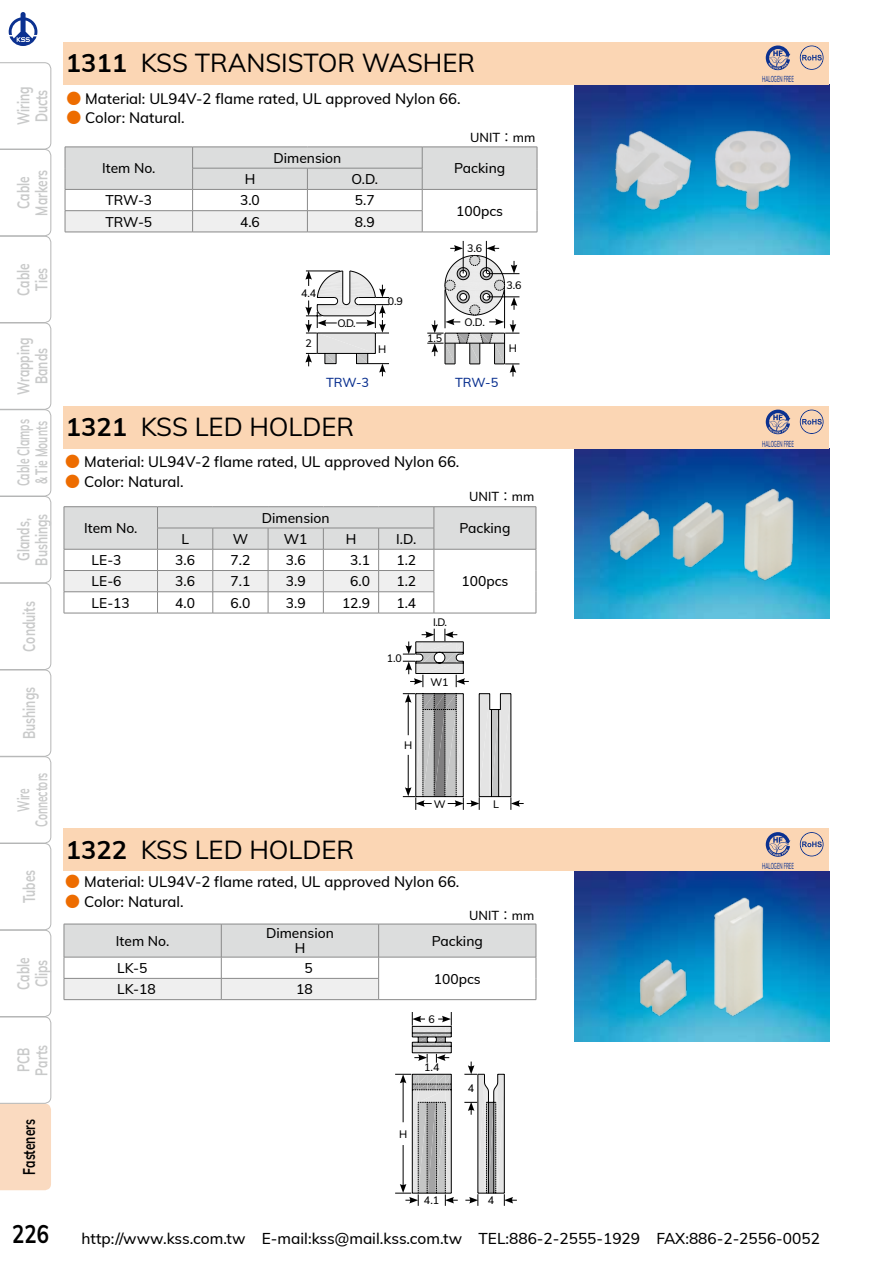
<style>
.page{position:relative;width:893px;height:1263px;background:#fff}
.page>*{position:absolute;margin:0;border:0;box-sizing:border-box;transform-origin:0 0}
.t1{font:25.5px "Mulish";color:#000}
.t2{font:700 25.5px "Mulish";color:#000;scale:.8 1}
.t3{font:700 16.95px/18px "Mulish";color:#c9caca;scale:.7 1}
.t4{font:700 16.95px/18px "Mulish";color:#c9caca;text-align:center;scale:.6 1}
.t5{font:700 16.95px "Mulish";color:#000;scale:.7 1}
.t6{font:500 15.45px "Mulish";color:#000}
.t7{font:500 14.85px "Mulish";color:#000}
.t8{font:500 13.8px/15px "Mulish";color:#000;text-align:center}
.t9{font:500 12.75px "Mulish";color:#000}
.t10{font:500 12.75px "Mulish";letter-spacing:-.005em;color:#0b3190}
.t11{font:500 10.65px "Mulish";color:#000}
.t12{font:500 8.55px "Mulish";letter-spacing:-.01em;color:#0b3190;scale:.5 1}
.s1{font-weight:700}
.s2{font-family:"Noto Sans CJ Ktc";font-weight:600;color:#ed6c00}
.s3{font-family:"Noto Sans CJ Ktc";font-weight:600}
</style>
<div class="page">
<img style="left:574px;top:85px;width:255px;height:169px">
<img style="left:574px;top:449px;width:255px;height:170px">
<img style="left:574px;top:871px;width:255px;height:170px">
<img style="left:584px;top:455px;width:235px;height:157px">
<img style="left:586px;top:879px;width:231px;height:154px">
<svg style="left:64px;top:924px;width:473px;height:76px"></svg>
<hr style="left:64px;top:999px;width:157px;height:1px;background:#898989">
<hr style="left:221px;top:999px;width:158px;height:1px;background:#898989">
<img style="left:587px;top:92px;width:229px;height:154px">
<hr style="left:422px;top:232px;width:115px;height:1px;background:#898989">
<svg style="left:65px;top:147px;width:473px;height:85px"></svg>
<hr style="left:65px;top:232px;width:128px;height:1px;background:#898989">
<hr style="left:193px;top:232px;width:114px;height:1px;background:#898989">
<hr style="left:307px;top:232px;width:115px;height:1px;background:#898989">
<hr style="left:64px;top:506px;width:94px;height:1px;background:#898989">
<hr style="left:158px;top:506px;width:55px;height:1px;background:#898989">
<hr style="left:213px;top:506px;width:55px;height:1px;background:#898989">
<hr style="left:268px;top:506px;width:55px;height:1px;background:#898989">
<hr style="left:323px;top:506px;width:56px;height:1px;background:#898989">
<hr style="left:379px;top:506px;width:55px;height:1px;background:#898989">
<hr style="left:434px;top:506px;width:102px;height:1px;background:#898989">
<hr style="left:434px;top:613px;width:102px;height:1px;background:#898989">
<svg style="left:64px;top:507px;width:473px;height:106px"></svg>
<hr style="left:64px;top:613px;width:94px;height:1px;background:#898989">
<hr style="left:158px;top:613px;width:55px;height:1px;background:#898989">
<hr style="left:213px;top:613px;width:55px;height:1px;background:#898989">
<hr style="left:268px;top:613px;width:55px;height:1px;background:#898989">
<hr style="left:323px;top:613px;width:56px;height:1px;background:#898989">
<hr style="left:379px;top:613px;width:55px;height:1px;background:#898989">
<hr style="left:463px;top:241px;width:1px;height:32px;background:#000">
<hr style="left:486px;top:241px;width:1px;height:32px;background:#000">
<svg style="left:427px;top:245px;width:92px;height:132px"></svg>
<svg style="left:305px;top:270px;width:84px;height:106px"></svg>
<svg style="left:395px;top:1012px;width:122px;height:194px"></svg>
<svg style="left:403px;top:693px;width:121px;height:117px"></svg>
<svg style="left:403px;top:629px;width:66px;height:58px"></svg>
<div style="left:64px;top:42px;width:765px;height:43px;background:#fbd6b4"></div>
<svg style="left:800px;top:45px;width:23px;height:25px"></svg>
<svg style="left:766px;top:45px;width:24px;height:25px"></svg>
<div style="left:64px;top:406px;width:765px;height:43px;background:#fbd6b4"></div>
<svg style="left:800px;top:410px;width:23px;height:24px"></svg>
<svg style="left:766px;top:410px;width:24px;height:24px"></svg>
<div style="left:64px;top:829px;width:765px;height:42px;background:#fbd6b4"></div>
<svg style="left:800px;top:832px;width:23px;height:24px"></svg>
<svg style="left:766px;top:832px;width:24px;height:25px"></svg>
<svg style="left:9px;top:12px;width:28px;height:34px"></svg>
<svg style="left:0;top:63px;width:51px;height:1127px"></svg>
<p class="t3" style="left:14px;top:125px;width:57px;rotate:-90deg">Wiring<br>Ducts</p>
<p class="t3" style="left:14px;top:215px;width:67px;text-align:center;rotate:-90deg">Cable<br>Markers</p>
<p class="t3" style="left:14px;top:296px;width:48px;rotate:-90deg">Cable<br>Ties</p>
<p class="t3" style="left:14px;top:395px;width:83px;text-align:center;rotate:-90deg">Wrapping<br>Bands</p>
<p class="t4" style="left:14px;top:486px;width:113px;text-align:left;rotate:-90deg">Cable Clamps &amp; Tie Mounts</p>
<p class="t3" style="left:14px;top:566px;width:76px;rotate:-90deg">Glands,<br>Bushings</p>
<p class="t3" style="left:19px;top:651px;width:73px;rotate:-90deg">Conduits</p>
<p class="t3" style="left:19px;top:739px;width:76px;rotate:-90deg">Bushings</p>
<p class="t4" style="left:14px;top:827px;width:93px;rotate:-90deg">Wire<br>Connectors</p>
<p class="t3" style="left:19px;top:903px;width:49px;rotate:-90deg">Tubes</p>
<p class="t3" style="left:14px;top:989px;width:48px;rotate:-90deg">Cable<br>Clips</p>
<p class="t3" style="left:14px;top:1075px;width:45px;rotate:-90deg">PCB<br>Parts</p>
<p class="t5" style="left:17px;top:1174px;width:80px;rotate:-90deg">Fasteners</p>
<h1 class="t1" style="left:66px;top:45px;width:411px"><span class="s1">1311</span> KSS TRANSISTOR WASHER</h1>
<p class="t7" style="left:66px;top:88px;width:396px"><span class="s2">●</span> Material: UL94V-2 flame rated, UL approved Nylon 66.</p>
<p class="t7" style="left:66px;top:107px;width:120px"><span class="s2">●</span> Color: Natural.</p>
<p class="t8" style="left:102px;top:160px;width:55px">Item No.</p>
<p class="t9" style="left:470px;top:128px;width:67px">UNIT<span class="s3">：</span>mm</p>
<p class="t8" style="left:273px;top:150px;width:69px">Dimension</p>
<p class="t8" style="left:454px;top:160px;width:53px">Packing</p>
<p class="t8" style="left:245px;top:171px;width:12px">H</p>
<p class="t8" style="left:351px;top:171px;width:28px">O.D.</p>
<p class="t8" style="left:105px;top:192px;width:48px">TRW-3</p>
<p class="t8" style="left:240px;top:192px;width:21px">3.0</p>
<p class="t8" style="left:355px;top:192px;width:21px">5.7</p>
<p class="t8" style="left:105px;top:213px;width:48px">TRW-5</p>
<p class="t8" style="left:240px;top:213px;width:21px">4.6</p>
<p class="t8" style="left:355px;top:213px;width:21px">8.9</p>
<p class="t11" style="left:301px;top:286px;width:17px">4.4</p>
<p class="t11" style="left:388px;top:294px;width:17px">0.9</p>
<p class="t8" style="left:456px;top:203px;width:48px">100pcs</p>
<p class="t11" style="left:467px;top:241px;width:17px">3.6</p>
<p class="t11" style="left:506px;top:278px;width:17px">3.6</p>
<p class="t11" style="left:305px;top:336px;width:8px">2</p>
<p class="t11" style="left:337px;top:315px;width:20px">O.D.</p>
<p class="t11" style="left:464px;top:314px;width:22px">O.D.</p>
<p class="t11" style="left:378px;top:341px;width:10px">H</p>
<p class="t11" style="left:427px;top:331px;width:17px">1.5</p>
<p class="t10" style="left:326px;top:373px;width:45px">TRW-3</p>
<p class="t10" style="left:455px;top:373px;width:45px">TRW-5</p>
<p class="t11" style="left:509px;top:341px;width:10px">H</p>
<h1 class="t1" style="left:66px;top:409px;width:290px"><span class="s1">1321</span> KSS LED HOLDER</h1>
<p class="t7" style="left:65px;top:451px;width:396px"><span class="s2">●</span> Material: UL94V-2 flame rated, UL approved Nylon 66.</p>
<p class="t7" style="left:65px;top:471px;width:120px"><span class="s2">●</span> Color: Natural.</p>
<p class="t8" style="left:84px;top:520px;width:55px">Item No.</p>
<p class="t8" style="left:262px;top:509px;width:69px">Dimension</p>
<p class="t8" style="left:181px;top:531px;width:9px">L</p>
<p class="t8" style="left:233px;top:531px;width:17px">W</p>
<p class="t8" style="left:284px;top:531px;width:25px">W1</p>
<p class="t8" style="left:346px;top:531px;width:12px">H</p>
<p class="t8" style="left:396px;top:531px;width:22px">I.D.</p>
<p class="t9" style="left:469px;top:487px;width:67px">UNIT<span class="s3">：</span>mm</p>
<p class="t8" style="left:459px;top:520px;width:53px">Packing</p>
<p class="t8" style="left:92px;top:552px;width:31px">LE-3</p>
<p class="t8" style="left:175px;top:552px;width:21px">3.6</p>
<p class="t8" style="left:231px;top:552px;width:21px">7.2</p>
<p class="t8" style="left:286px;top:552px;width:21px">3.6</p>
<p class="t8" style="left:350px;top:552px;width:21px">3.1</p>
<p class="t8" style="left:396px;top:552px;width:21px">1.2</p>
<p class="t8" style="left:92px;top:573px;width:31px">LE-6</p>
<p class="t8" style="left:175px;top:573px;width:21px">3.6</p>
<p class="t8" style="left:231px;top:573px;width:21px">7.1</p>
<p class="t8" style="left:286px;top:573px;width:21px">3.9</p>
<p class="t8" style="left:350px;top:573px;width:21px">6.0</p>
<p class="t8" style="left:396px;top:573px;width:21px">1.2</p>
<p class="t8" style="left:461px;top:573px;width:48px">100pcs</p>
<p class="t8" style="left:92px;top:594px;width:40px">LE-13</p>
<p class="t8" style="left:175px;top:594px;width:21px">4.0</p>
<p class="t8" style="left:231px;top:594px;width:21px">6.0</p>
<p class="t8" style="left:286px;top:594px;width:21px">3.9</p>
<p class="t8" style="left:342px;top:594px;width:30px">12.9</p>
<p class="t8" style="left:396px;top:594px;width:21px">1.4</p>
<h1 class="t1" style="left:66px;top:831px;width:290px"><span class="s1">1322</span> KSS LED HOLDER</h1>
<p class="t11" style="left:387px;top:651px;width:17px">1.0</p>
<p class="t11" style="left:433px;top:614px;width:15px">I.D.</p>
<p class="t11" style="left:430px;top:674px;width:20px">W1</p>
<p class="t11" style="left:404px;top:737px;width:10px">H</p>
<p class="t11" style="left:434px;top:796px;width:13px">W</p>
<p class="t11" style="left:493px;top:796px;width:7px">L</p>
<p class="t7" style="left:65px;top:871px;width:396px"><span class="s2">●</span> Material: UL94V-2 flame rated, UL approved Nylon 66.</p>
<p class="t7" style="left:65px;top:890px;width:120px"><span class="s2">●</span> Color: Natural.</p>
<p class="t9" style="left:469px;top:906px;width:67px">UNIT<span class="s3">：</span>mm</p>
<p class="t8" style="left:116px;top:933px;width:55px">Item No.</p>
<p class="t8" style="left:266px;top:925px;width:69px">Dimension<br>H</p>
<p class="t8" style="left:432px;top:933px;width:53px">Packing</p>
<p class="t8" style="left:117px;top:960px;width:32px">LK-5</p>
<p class="t8" style="left:304px;top:960px;width:10px">5</p>
<p class="t8" style="left:434px;top:970px;width:48px">100pcs</p>
<p class="t8" style="left:117px;top:981px;width:40px">LK-18</p>
<p class="t8" style="left:296px;top:981px;width:18px">18</p>
<p class="t11" style="left:428px;top:1011px;width:8px">6</p>
<p class="t11" style="left:424px;top:1059px;width:17px">1.4</p>
<p class="t11" style="left:399px;top:1126px;width:10px">H</p>
<p class="t11" style="left:468px;top:1080px;width:8px">4</p>
<p class="t11" style="left:424px;top:1192px;width:17px">4.1</p>
<p class="t11" style="left:488px;top:1192px;width:8px">4</p>
<p class="t12" style="left:762px;top:73px;width:65px">HALOGEN FREE</p>
<p class="t12" style="left:762px;top:437px;width:65px">HALOGEN FREE</p>
<p class="t12" style="left:762px;top:860px;width:65px">HALOGEN FREE</p>
<h1 class="t2" style="left:12px;top:1215px;width:47px">226</h1>
<p class="t6" style="left:82px;top:1227px;width:740px">http://www.kss.com.tw E-mail:kss@mail.kss.com.tw TEL:886-2-2555-1929 FAX:886-2-2556-0052</p>
</div>
